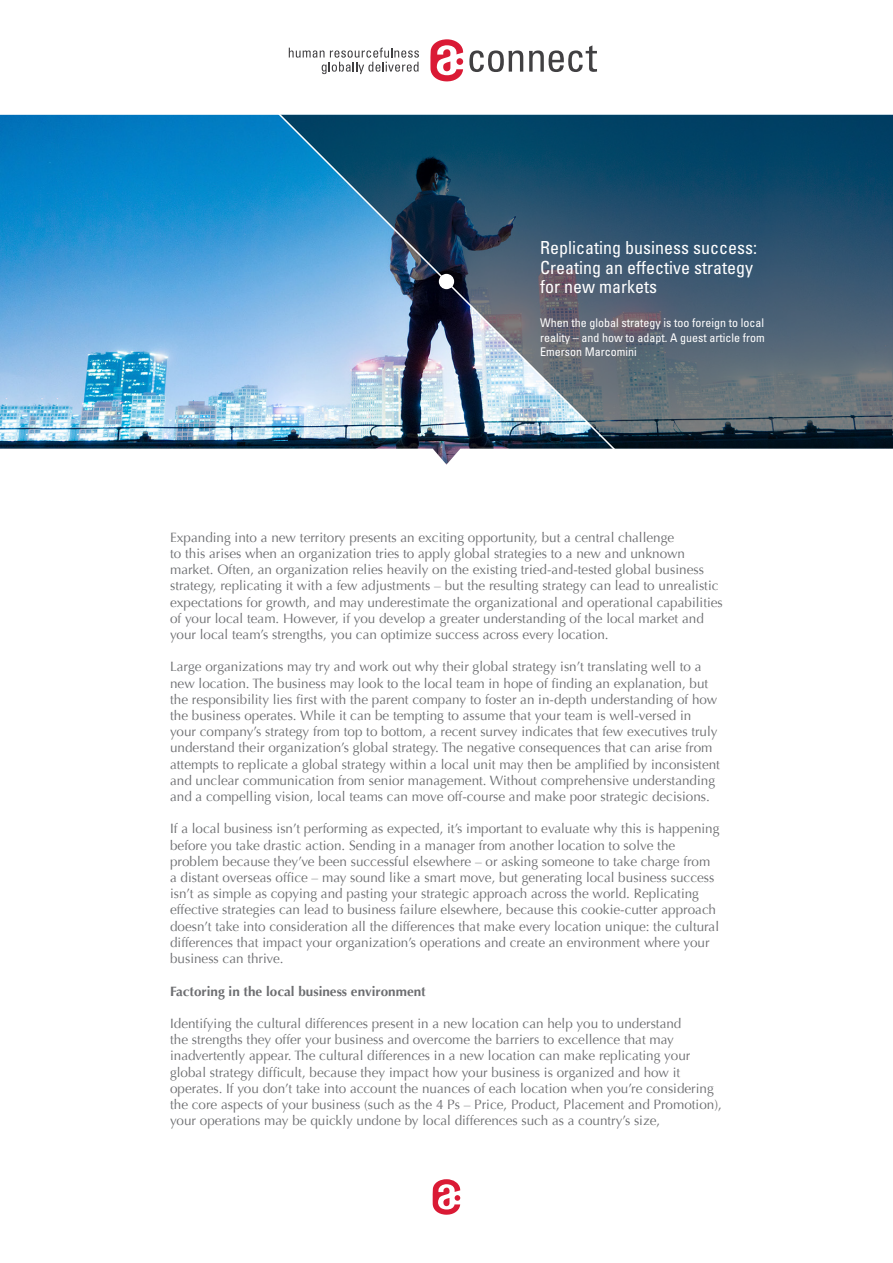
<style>
.page{position:relative;width:893px;height:1263px;background:#fff}
.page>*{position:absolute;margin:0;border:0;box-sizing:border-box;transform-origin:0 0}
.t1{font:condensed 18px/19.5px "Univers";color:#fff}
.t2{font:13.5px/16.2px "Optima";color:#6d6e71}
.t3{font:700 13.5px "Optima";color:#6d6e71}
.t4{font:condensed 12px/14.5px "Univers";color:#fff;text-align:justify}
</style>
<div class="page">
<img style="left:0;top:115px;width:893px;height:350px">
<svg style="left:618px;top:115px;width:275px;height:333px;background:#34556c"></svg>
<svg style="left:289px;top:48px;width:130px;height:26px"></svg>
<svg style="left:430px;top:39px;width:33px;height:43px"></svg>
<div style="left:456px;top:58px;width:7px;height:7px;background:#da1a35;border-radius:50%"></div>
<svg style="left:469px;top:50px;width:54px;height:22px"></svg>
<svg style="left:529px;top:45px;width:68px;height:27px"></svg>
<img style="left:273px;top:114px;width:345px;height:339px">
<div style="left:439px;top:274px;width:15px;height:15px;background:#fff;border-radius:50%"></div>
<svg style="left:433px;top:1179px;width:27px;height:36px"></svg>
<h1 class="t1" style="left:540px;top:238px;width:218px">Replicating business success:<br>Creating an effective strategy for new markets</h1>
<p class="t4" style="left:540px;top:316px;width:226px">When the global strategy is too foreign to local reality – and how to adapt. A guest article from Emerson Marcomini</p>
<p class="t2" style="left:170px;top:529px;width:554px">Expanding into a new territory presents an exciting opportunity, but a central challenge<br>to this arises when an organization tries to apply global strategies to a new and unknown market. Often, an organization relies heavily on the existing tried-and-tested global business strategy, replicating it with a few adjustments – but the resulting strategy can lead to unrealistic expectations for growth, and may underestimate the organizational and operational capabilities of your local team. However, if you develop a greater understanding of the local market and your local team’s strengths, you can optimize success across every location.</p>
<p class="t2" style="left:170px;top:659px;width:551px">Large organizations may try and work out why their global strategy isn’t translating well to a new location. The business may look to the local team in hope of finding an explanation, but the responsibility lies first with the parent company to foster an in-depth understanding of how the business operates. While it can be tempting to assume that your team is well-versed in your company’s strategy from top to bottom, a recent survey indicates that few executives truly understand their organization’s global strategy. The negative consequences that can arise from attempts to replicate a global strategy within a local unit may then be amplified by inconsistent and unclear communication from senior management. Without comprehensive understanding and a compelling vision, local teams can move off-course and make poor strategic decisions.</p>
<p class="t2" style="left:170px;top:821px;width:551px">If a local business isn’t performing as expected, it’s important to evaluate why this is happening before you take drastic action. Sending in a manager from another location to solve the problem because they’ve been successful elsewhere – or asking someone to take charge from a distant overseas office – may sound like a smart move, but generating local business success isn’t as simple as copying and pasting your strategic approach across the world. Replicating effective strategies can lead to business failure elsewhere, because this cookie-cutter approach doesn’t take into consideration all the differences that make every location unique: the cultural differences that impact your organization’s operations and create an environment where your business can thrive.</p>
<p class="t3" style="left:170px;top:983px;width:257px">Factoring in the local business environment</p>
<p class="t2" style="left:170px;top:1015px;width:553px">Identifying the cultural differences present in a new location can help you to understand<br>the strengths they offer your business and overcome the barriers to excellence that may inadvertently appear. The cultural differences in a new location can make replicating your global strategy difficult, because they impact how your business is organized and how it operates. If you don’t take into account the nuances of each location when you’re considering the core aspects of your business (such as the 4 Ps – Price, Product, Placement and Promotion), your operations may be quickly undone by local differences such as a country’s size,</p>
</div>
